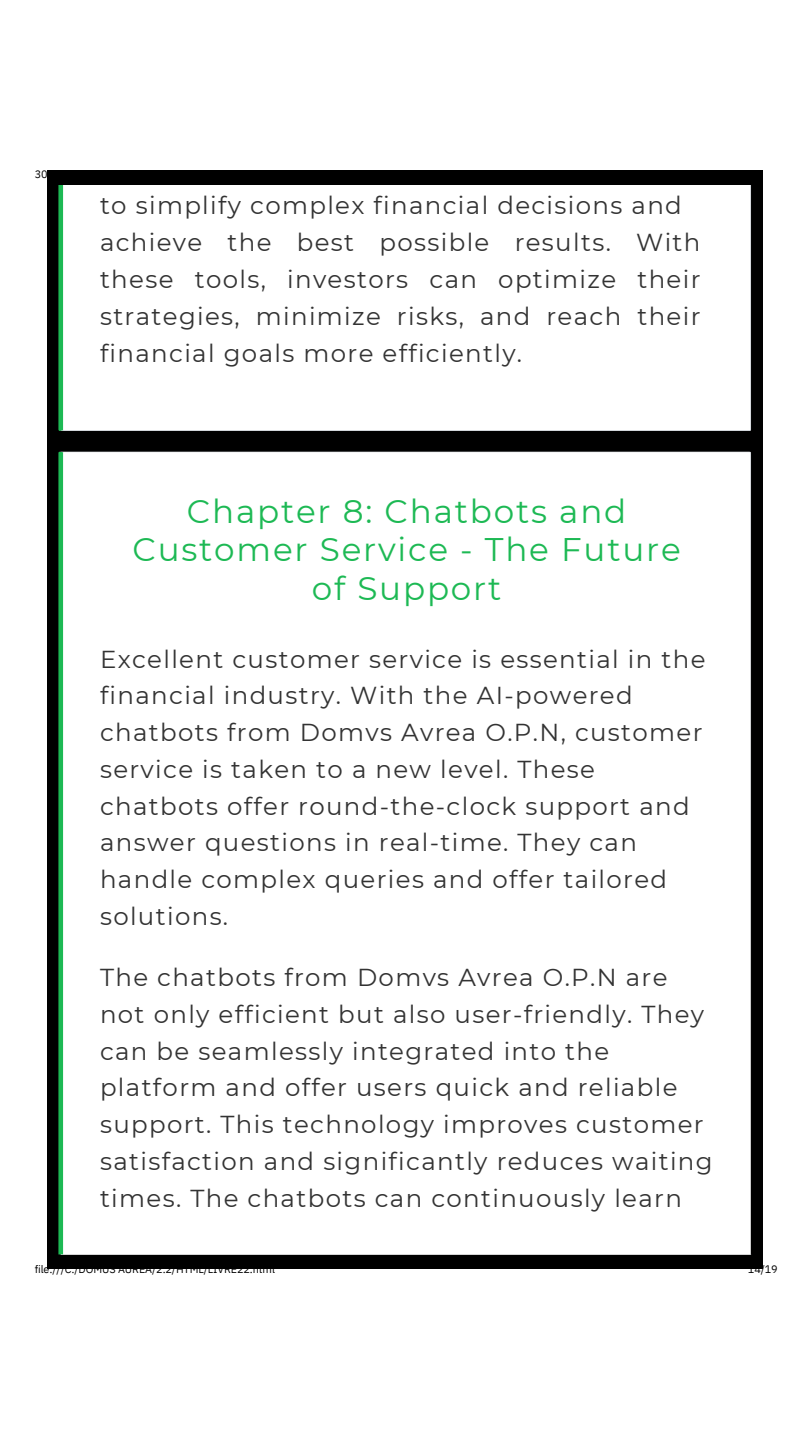
<style>
.page{position:relative;width:810px;height:1440px;background:#fff}
.page>*{position:absolute;margin:0;border:0;box-sizing:border-box;transform-origin:0 0}
.t1{font:32.7px/38.8px "Montserrat";letter-spacing:.055em;color:#1db954;text-align:center}
.t2{font:24.5px/36.7px "Montserrat";letter-spacing:.055em;color:#333}
.t3{font:10.9px "IBM Plex Sans";letter-spacing:-.01em;color:#000}
</style>
<div class="page">
<div style="left:47px;top:170px;width:715px;height:276px;background:#000"></div>
<div style="left:70px;top:185px;width:673px;height:237px;background:#fff"></div>
<div style="left:58px;top:422px;width:693px;height:9px;background:#fff"></div>
<div style="left:743px;top:185px;width:8px;height:246px;background:#fff"></div>
<svg style="left:58px;top:185px;width:12px;height:246px;background:#9edab3"></svg>
<div style="left:47px;top:444px;width:715px;height:825px;background:#000"></div>
<div style="left:70px;top:461px;width:673px;height:794px;background:#fff"></div>
<div style="left:58px;top:451px;width:693px;height:10px;background:#fff"></div>
<div style="left:743px;top:451px;width:8px;height:804px;background:#fff"></div>
<svg style="left:58px;top:451px;width:12px;height:804px;background:#8bcea3"></svg>
<p class="t2" style="left:100px;top:186px;width:602px;line-height:37px">to simplify complex financial decisions and achieve the best possible results. With these tools, investors can optimize their strategies, minimize risks, and reach their financial goals more efficiently.</p>
<p class="t1" style="left:132px;top:491px;width:550px">Chapter 8: Chatbots and<br>Customer Service - The Future of Support</p>
<p class="t2" style="left:100px;top:641px;width:607px">Excellent customer service is essential in the financial industry. With the AI-powered chatbots from Domvs Avrea O.P.N, customer service is taken to a new level. These chatbots offer round-the-clock support and answer questions in real-time. They can handle complex queries and offer tailored solutions.</p>
<h2 class="t2" style="left:100px;top:959px;width:614px">The chatbots from Domvs Avrea O.P.N are not only efficient but also user-friendly. They can be seamlessly integrated into the platform and offer users quick and reliable support. This technology improves customer satisfaction and significantly reduces waiting times. The chatbots can continuously learn</h2>
<h2 class="t3" style="left:35px;top:1262px;width:242px">file:///C:/DOMUS AUREA/2.2/HTML/LIVRE22.html</h2>
<h2 class="t3" style="left:748px;top:1262px;width:31px">14/19</h2>
</div>
